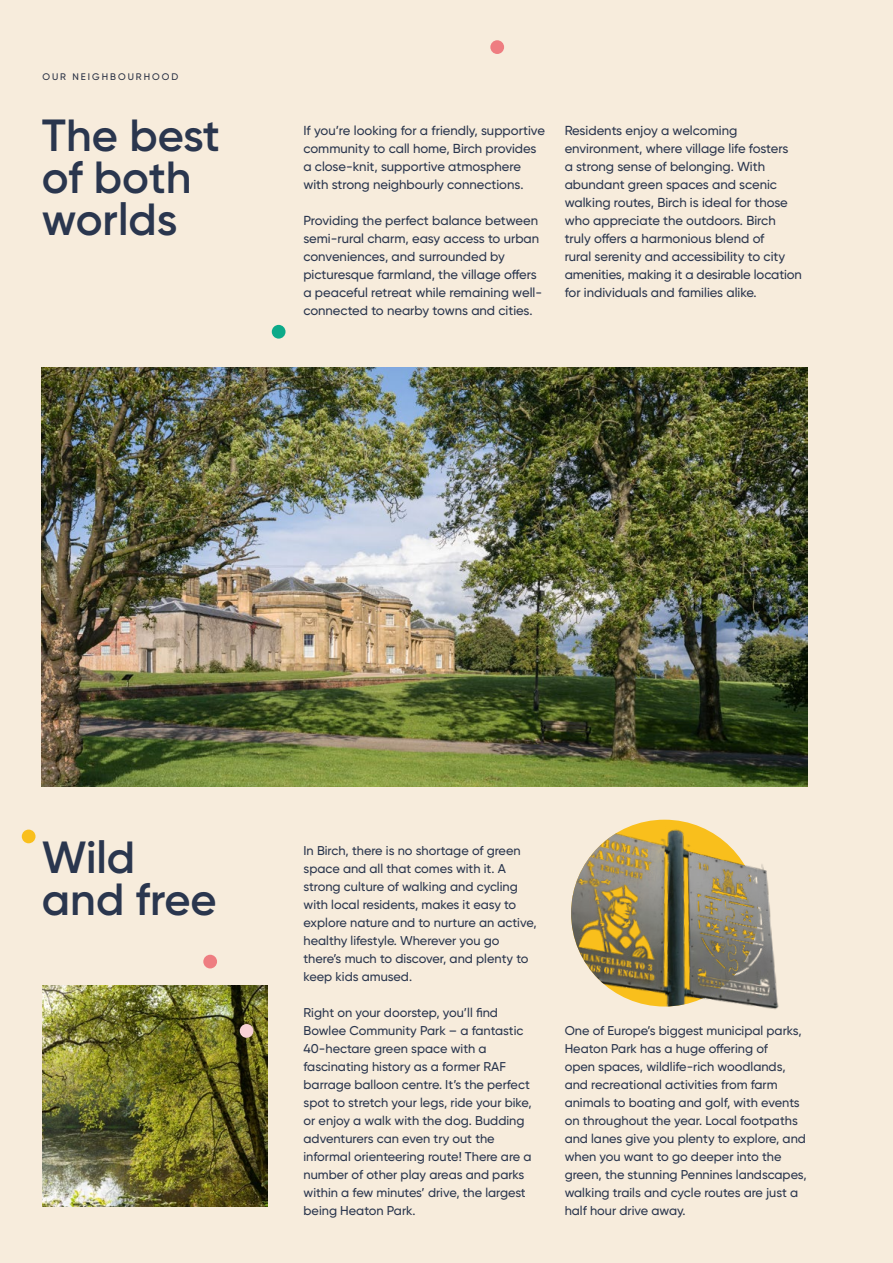
<style>
.page{position:relative;width:893px;height:1263px;background:#f7ecdc}
.page>*{position:absolute;margin:0;border:0;box-sizing:border-box;transform-origin:0 0}
.t1{font:600 45px/42px "Gilroy";color:#2a364e}
.t2{font:500 13.05px/18px "Gilroy";color:#2a364e}
.t3{font:500 12.75px/18px "Gilroy";color:#2a364e}
.t4{font:500 9.52px "Gilroy";letter-spacing:.21em;color:#283044}
</style>
<div class="page">
<img style="left:42px;top:985px;width:225px;height:221px">
<div style="left:203px;top:955px;width:14px;height:13px;background:#ee7d81;border-radius:50%"></div>
<div style="left:22px;top:829px;width:14px;height:14px;background:#f9bf1c;border-radius:50%"></div>
<div style="left:490px;top:40px;width:14px;height:14px;background:#ee7d81;border-radius:50%"></div>
<div style="left:272px;top:325px;width:13px;height:14px;background:#0caa89;border-radius:50%"></div>
<div style="left:240px;top:1024px;width:13px;height:14px;background:#f8d1d6;border-radius:50%"></div>
<img style="left:42px;top:367px;width:766px;height:420px">
<img style="left:571px;top:820px;width:187px;height:186px;border-radius:93px">
<img style="left:680px;top:842px;width:99px;height:167px">
<p class="t4" style="left:42px;top:71px;width:137px">OUR NEIGHBOURHOOD</p>
<h1 class="t1" style="left:42px;top:114px;width:180px">The best of both worlds</h1>
<p class="t2" style="left:303px;top:121px;width:243px">If you’re looking for a friendly, supportive community to call home, Birch provides a close-knit, supportive atmosphere with strong neighbourly connections.</p>
<p class="t2" style="left:303px;top:211px;width:240px">Providing the perfect balance between semi-rural charm, easy access to urban conveniences, and surrounded by picturesque farmland, the village offers a peaceful retreat while remaining well&shy;connected to nearby towns and cities.</p>
<p class="t2" style="left:565px;top:121px;width:239px">Residents enjoy a welcoming environment, where village life fosters<br>a strong sense of belonging. With abundant green spaces and scenic walking routes, Birch is ideal for those who appreciate the outdoors. Birch truly offers a harmonious blend of<br>rural serenity and accessibility to city amenities, making it a desirable location for individuals and families alike.</p>
<h1 class="t1" style="left:42px;top:836px;width:176px">Wild and free</h1>
<p class="t3" style="left:303px;top:841px;width:235px">In Birch, there is no shortage of green space and all that comes with it. A strong culture of walking and cycling with local residents, makes it easy to explore nature and to nurture an active, healthy lifestyle. Wherever you go there’s much to discover, and plenty to keep kids amused.</p>
<p class="t3" style="left:303px;top:1003px;width:230px">Right on your doorstep, you’ll find Bowlee Community Park – a fantastic 40-hectare green space with a fascinating history as a former RAF barrage balloon centre. It’s the perfect spot to stretch your legs, ride your bike, or enjoy a walk with the dog. Budding adventurers can even try out the informal orienteering route! There are a number of other play areas and parks within a few minutes’ drive, the largest being Heaton Park.</p>
<p class="t3" style="left:565px;top:1021px;width:244px">One of Europe’s biggest municipal parks, Heaton Park has a huge offering of<br>open spaces, wildlife-rich woodlands, and recreational activities from farm animals to boating and golf, with events on throughout the year. Local footpaths and lanes give you plenty to explore, and when you want to go deeper into the green, the stunning Pennines landscapes, walking trails and cycle routes are just a half hour drive away.</p>
</div>
